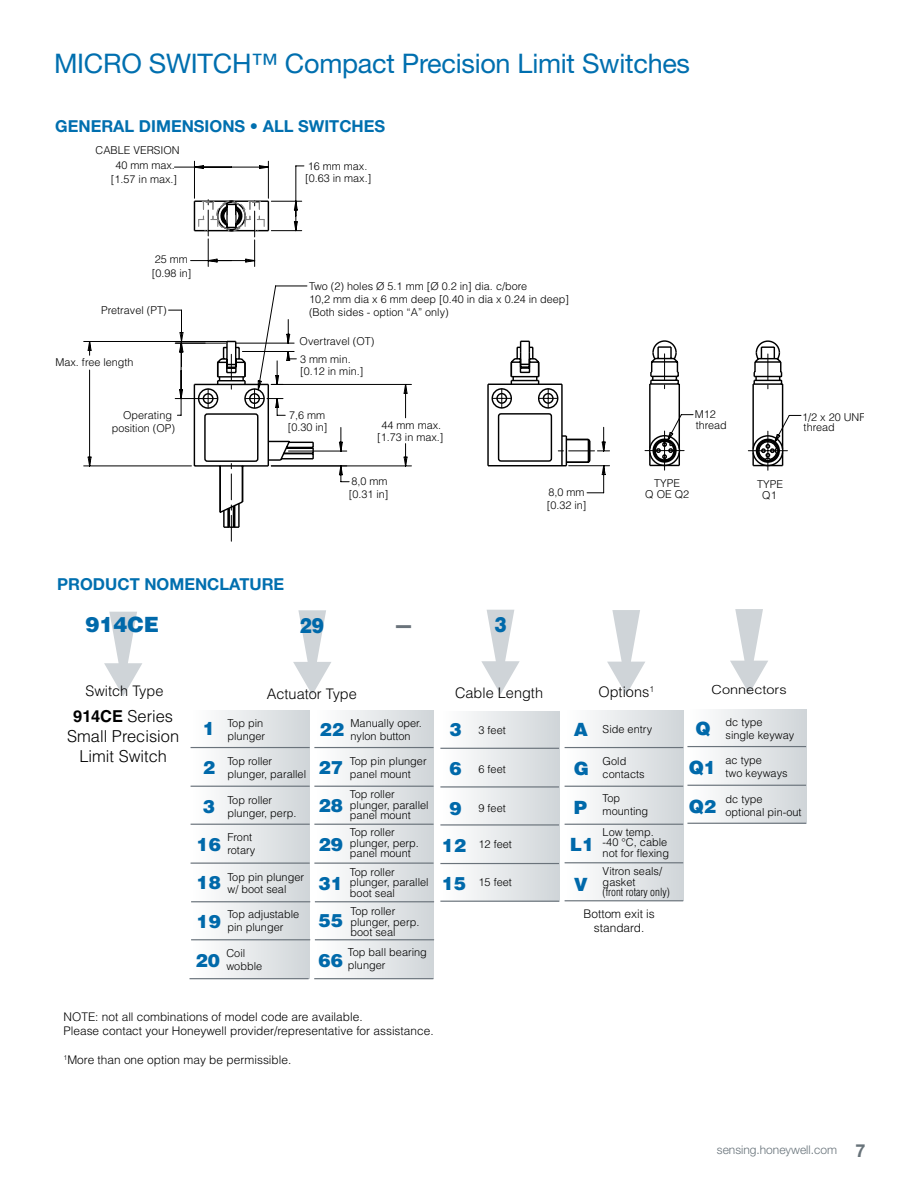
<style>
.page{position:relative;width:918px;height:1188px;background:#fff}
.page>*{position:absolute;margin:0;border:0;box-sizing:border-box;transform-origin:0 0}
.t1{font:27px "Helvetica Neue LT Std";letter-spacing:-.01em;color:#006faf}
.t2{font:900 21px "Helvetica LT Std";color:#0069aa}
.t3{font:900 21px "Helvetica LT Std";color:#0069aa;scale:.87 1}
.t4{font:900 18.3px/38.7px "Helvetica LT Std";color:#0069aa;text-align:center}
.t5{font:700 16.5px "Helvetica Neue LT Std";color:#006faf}
.t6{font:300 16.5px/19.6px "Helvetica LT Std";color:#000;text-align:center}
.t7{font:300 14.55px "Helvetica LT Std";color:#000}
.t8{font:300 12.45px "Helvetica LT Std";color:#000;scale:1.17 1}
.t9{font:300 12px "Helvetica Neue LT Std";color:#68737a}
.t10{font:300 11.85px/14.2px "Helvetica LT Std";color:#000;text-align:center}
.t11{font:300 10.95px/12.8px "Helvetica LT Std";color:#000}
.t12{font:300 condensed 10.95px "Helvetica LT Std";color:#000}
.t13{font:300 10.8px/12.5px "Helvetica LT Std";color:#000}
.s1{font-weight:700}
.s2{font-weight:900;font-size:18.3px;color:#0069aa}
.s3{font-weight:700;font-size:18px}
</style>
<div class="page">
<svg style="left:83px;top:309px;width:267px;height:232px"></svg>
<svg style="left:197px;top:371px;width:294px;height:96px"></svg>
<svg style="left:491px;top:340px;width:311px;height:154px"></svg>
<svg style="left:174px;top:160px;width:131px;height:107px"></svg>
<div style="left:191px;top:711px;width:119px;height:268px;background:linear-gradient(to right,#fefffe,#cfd5d8)"></div>
<hr style="left:191px;top:747px;width:119px;height:1px;background:#6a737b">
<hr style="left:191px;top:786px;width:119px;height:1px;background:#6a737b">
<hr style="left:191px;top:824px;width:119px;height:1px;background:#6a737b">
<hr style="left:191px;top:863px;width:119px;height:1px;background:#6a737b">
<svg style="left:104px;top:612px;width:38px;height:84px"></svg>
<svg style="left:293px;top:610px;width:38px;height:85px"></svg>
<svg style="left:565px;top:711px;width:118px;height:189px"></svg>
<hr style="left:565px;top:747px;width:118px;height:1px;background:#6a737b">
<hr style="left:565px;top:786px;width:118px;height:1px;background:#6a737b">
<hr style="left:565px;top:824px;width:118px;height:1px;background:#6a737b">
<svg style="left:607px;top:610px;width:38px;height:85px"></svg>
<hr style="left:191px;top:901px;width:119px;height:1px;background:#6a737b">
<hr style="left:191px;top:939px;width:119px;height:1px;background:#6a737b">
<div style="left:314px;top:711px;width:120px;height:268px;background:linear-gradient(to right,#fff,#d0d5d8)"></div>
<hr style="left:314px;top:747px;width:120px;height:1px;background:#6a737b">
<hr style="left:314px;top:786px;width:120px;height:1px;background:#6a737b">
<hr style="left:314px;top:824px;width:120px;height:1px;background:#6a737b">
<hr style="left:314px;top:863px;width:120px;height:1px;background:#6a737b">
<hr style="left:315px;top:901px;width:119px;height:1px;background:#6a737b">
<hr style="left:315px;top:939px;width:119px;height:1px;background:#6a737b">
<hr style="left:565px;top:862px;width:118px;height:1px;background:#6a737b">
<div style="left:440px;top:712px;width:119px;height:189px;background:linear-gradient(to right,#fff,#d0d5d9)"></div>
<hr style="left:440px;top:748px;width:119px;height:1px;background:#6a737b">
<hr style="left:440px;top:786px;width:119px;height:2px;background:#6a737b">
<hr style="left:440px;top:824px;width:119px;height:2px;background:#6a737b">
<hr style="left:440px;top:863px;width:119px;height:1px;background:#6a737b">
<hr style="left:440px;top:901px;width:119px;height:1px;background:#6a737b">
<svg style="left:481px;top:610px;width:39px;height:84px"></svg>
<hr style="left:190px;top:978px;width:119px;height:1px;background:#6a737b">
<hr style="left:565px;top:900px;width:118px;height:1px;background:#6a737b">
<div style="left:687px;top:710px;width:119px;height:113px;background:linear-gradient(to right,#fff,#cfd5d8)"></div>
<hr style="left:687px;top:746px;width:119px;height:1px;background:#6a737b">
<hr style="left:687px;top:785px;width:119px;height:1px;background:#6a737b">
<hr style="left:687px;top:823px;width:119px;height:1px;background:#6a737b">
<svg style="left:730px;top:609px;width:38px;height:85px"></svg>
<hr style="left:314px;top:978px;width:119px;height:1px;background:#6a737b">
<h1 class="t1" style="left:54px;top:48px;width:638px">MICRO SWITCH™ Compact Precision Limit Switches</h1>
<h3 class="t5" style="left:55px;top:116px;width:332px">GENERAL DIMENSIONS • ALL SWITCHES</h3>
<p class="t13" style="left:96px;top:144px;width:86px">CABLE VERSION</p>
<p class="t13" style="left:111px;top:158px;width:68px;line-height:14px;text-align:center">40 mm max. [1.57 in max.]</p>
<p class="t13" style="left:152px;top:252px;width:41px;line-height:14px">25 mm [0.98 in]</p>
<p class="t13" style="left:101px;top:304px;width:67px">Pretravel (PT)</p>
<p class="t13" style="left:56px;top:356px;width:80px">Max. free length</p>
<p class="t13" style="left:112px;top:408px;width:65px;line-height:13px;text-align:right">Operating position (OP)</p>
<p class="t13" style="left:305px;top:159px;width:68px">16 mm max. [0.63 in max.]</p>
<p class="t13" style="left:309px;top:280px;width:262px;line-height:13px">Two (2) holes Ø 5.1 mm [Ø 0.2 in] dia. c/bore<br>10,2 mm dia x 6 mm deep [0.40 in dia x 0.24 in deep] (Both sides - option “A” only)</p>
<p class="t13" style="left:300px;top:335px;width:76px">Overtravel (OT)</p>
<p class="t13" style="left:300px;top:352px;width:65px">3 mm min. [0.12 in min.]</p>
<p class="t13" style="left:288px;top:409px;width:41px">7,6 mm [0.30 in]</p>
<p class="t13" style="left:377px;top:419px;width:68px;text-align:center">44 mm max. [1.73 in max.]</p>
<p class="t13" style="left:349px;top:475px;width:41px">8,0 mm [0.31 in]</p>
<p class="t13" style="left:547px;top:486px;width:41px">8,0 mm [0.32 in]</p>
<h3 class="t5" style="left:57px;top:574px;width:229px">PRODUCT NOMENCLATURE</h3>
<h2 class="t2" style="left:85px;top:611px;width:75px">914CE</h2>
<h2 class="t3" style="left:300px;top:611px;width:29px">29</h2>
<h2 class="t3" style="left:494px;top:611px;width:15px">3</h2>
<p class="t13" style="left:695px;top:409px;width:33px;line-height:11.1px">M12 thread</p>
<p class="t13" style="left:802px;top:411px;width:65px;line-height:10.9px">1/2 x 20 UNF thread</p>
<p class="t13" style="left:645px;top:477px;width:45px;line-height:11.1px;text-align:center">TYPE<br>Q OE Q2</p>
<p class="t13" style="left:757px;top:478px;width:27px;line-height:11.1px;text-align:center">TYPE<br>Q1</p>
<h3 class="t7" style="left:85px;top:681px;width:79px">Switch Type</h3>
<h3 class="t6" style="left:67px;top:706px;width:114px"><span class="s1">914CE</span> Series<br>Small Precision<br>Limit Switch</h3>
<h3 class="t7" style="left:267px;top:685px;width:92px">Actuator Type</h3>
<h3 class="t7" style="left:598px;top:683px;width:57px">Options<sup>1</sup></h3>
<h3 class="t7" style="left:455px;top:684px;width:90px">Cable Length</h3>
<h3 class="t4" style="left:203px;top:709px;width:14px">1</h3>
<p class="t11" style="left:227px;top:716px;width:39px">Top pin plunger</p>
<p class="t11" style="left:227px;top:755px;width:80px">Top roller plunger, parallel</p>
<p class="t11" style="left:227px;top:794px;width:70px">Top roller plunger, perp.</p>
<p class="t11" style="left:227px;top:831px;width:30px">Front rotary</p>
<h3 class="t4" style="left:203px;top:747px;width:14px">2</h3>
<h3 class="t4" style="left:197px;top:786px;width:26px">3<br>16</h3>
<h3 class="t4" style="left:197px;top:863px;width:26px">18</h3>
<p class="t11" style="left:227px;top:870px;width:78px">Top pin plunger w/ boot seal</p>
<p class="t11" style="left:227px;top:908px;width:73px">Top adjustable pin plunger</p>
<h3 class="t4" style="left:197px;top:902px;width:26px">19</h3>
<h3 class="t4" style="left:196px;top:941px;width:26px">20</h3>
<p class="t11" style="left:226px;top:946px;width:37px">Coil wobble</p>
<h3 class="t4" style="left:320px;top:709px;width:26px">22</h3>
<p class="t11" style="left:350px;top:717px;width:73px">Manually oper. nylon button</p>
<h3 class="t4" style="left:319px;top:747px;width:26px">27</h3>
<p class="t11" style="left:350px;top:755px;width:78px">Top pin plunger panel mount</p>
<p class="t11" style="left:350px;top:789px;width:80px;line-height:10.5px">Top roller plunger, parallel panel mount</p>
<p class="t11" style="left:350px;top:827px;width:70px;line-height:10.5px">Top roller plunger, perp. panel mount</p>
<p class="t11" style="left:350px;top:866px;width:80px;line-height:10.5px">Top roller plunger, parallel boot seal</p>
<h3 class="t4" style="left:319px;top:786px;width:26px">28</h3>
<h3 class="t4" style="left:319px;top:825px;width:26px;text-align:left">29<br>31</h3>
<h3 class="t4" style="left:319px;top:901px;width:26px">55</h3>
<p class="t11" style="left:350px;top:906px;width:70px;line-height:10.5px">Top roller plunger, perp. boot seal</p>
<p class="t11" style="left:348px;top:946px;width:81px">Top ball bearing plunger</p>
<h3 class="t4" style="left:319px;top:940px;width:26px">66</h3>
<p class="t11" style="left:450px;top:724px;width:58px"><span class="s2">3</span> 3 feet</p>
<p class="t11" style="left:478px;top:762px;width:29px">6 feet</p>
<p class="t11" style="left:478px;top:802px;width:29px">9 feet</p>
<p class="t11" style="left:442px;top:838px;width:72px"><span class="s2">12</span> 12 feet</p>
<p class="t11" style="left:442px;top:876px;width:72px"><span class="s2">15</span> 15 feet</p>
<h3 class="t4" style="left:450px;top:749px;width:14px">6</h3>
<h3 class="t4" style="left:450px;top:789px;width:14px">9</h3>
<p class="t11" style="left:574px;top:723px;width:80px"><span class="s2">A</span> Side entry</p>
<p class="t11" style="left:603px;top:755px;width:44px">Gold contacts</p>
<p class="t11" style="left:603px;top:792px;width:47px">Top mounting</p>
<h3 class="t4" style="left:574px;top:748px;width:17px">G</h3>
<h3 class="t4" style="left:574px;top:788px;width:15px">P</h3>
<h3 class="t4" style="left:570px;top:825px;width:26px">L1</h3>
<p class="t11" style="left:603px;top:826px;width:68px;line-height:10.5px">Low temp. -40 °C, cable not for flexing</p>
<h3 class="t4" style="left:574px;top:864px;width:16px">V</h3>
<p class="t11" style="left:603px;top:866px;width:61px;line-height:10.5px">Vitron seals/ gasket</p>
<p class="t12" style="left:603px;top:885px;width:69px">(front rotary only)</p>
<p class="t10" style="left:584px;top:907px;width:73px">Bottom exit is standard.</p>
<p class="t10" style="left:64px;top:1010px;width:372px;text-align:left">NOTE: not all combinations of model code are available.<br>Please contact your Honeywell provider/representative for assistance.</p>
<p class="t10" style="left:64px;top:1052px;width:229px"><sup>1</sup>More than one option may be permissible.</p>
<p class="t8" style="left:712px;top:682px;width:66px">Connectors</p>
<h3 class="t4" style="left:695px;top:708px;width:17px">Q</h3>
<p class="t11" style="left:726px;top:715px;width:70px">dc type single keyway</p>
<p class="t11" style="left:726px;top:754px;width:64px">ac type<br>two keyways</p>
<p class="t11" style="left:726px;top:792px;width:78px">dc type optional pin-out</p>
<h3 class="t4" style="left:689px;top:747px;width:29px">Q1</h3>
<h3 class="t4" style="left:689px;top:787px;width:29px">Q2</h3>
<p class="t9" style="left:717px;top:1143px;width:150px">sensing.honeywell.com <span class="s3">7</span></p>
</div>
